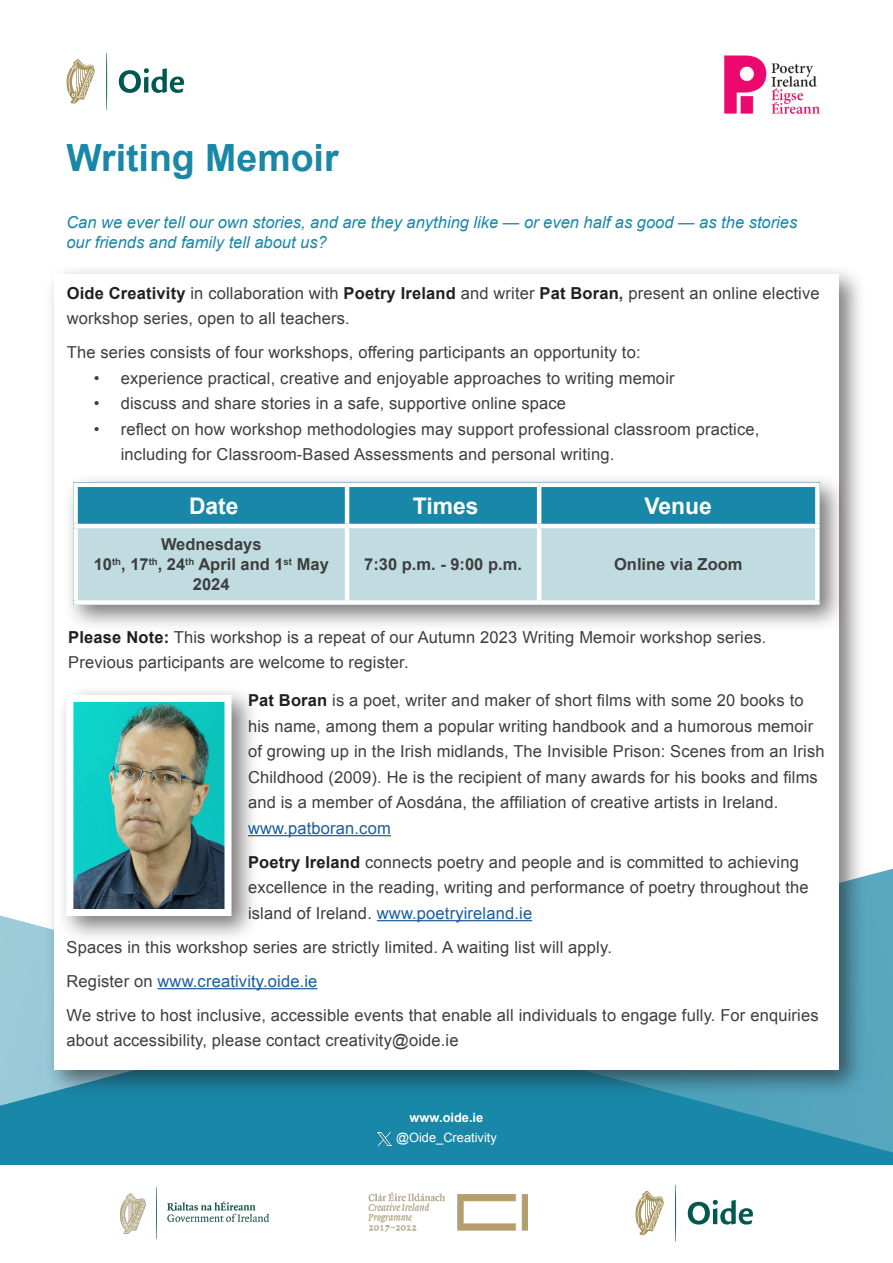
<style>
.page{position:relative;width:893px;height:1263px;background:#fff}
.page>*{position:absolute;margin:0;border:0;box-sizing:border-box;transform-origin:0 0}
.t1{font:700 37.5px "Arial";color:#1987a8}
.t2{font:700 22.8px "Arial";color:#fff}
.Paragraph_Style_1{font:16.5px/25.5px "Arial";letter-spacing:.01em;color:#3e3e3f}
.t3{font:italic 16.5px/19.8px "Arial";color:#1987a8}
.Blue_Box_text{font:700 16.5px/19.8px "Arial";color:#3e3e3f;text-align:center}
.Paragraph_Style_1-2{font:16.5px "Arial";letter-spacing:.01em;color:#175d9e}
.t4{font:12.9px "Arial";color:#fff}
.t5{font:700 12.9px "Arial";color:#fff}
.s1{font-weight:700;color:#231f20}
.s2{font-weight:700}
.s3{color:#175d9e}
.s4{color:#3e3e3f}
</style>
<div class="page">
<svg style="left:0;top:869px;width:893px;height:142px"></svg>
<svg style="left:0;top:1011px;width:893px;height:154px;background:#288ead"></svg>
<img style="left:369px;top:1192px;width:159px;height:39px">
<img style="left:87px;top:1155px;width:219px;height:85px">
<div style="left:44px;top:264px;width:823px;height:833px;background:#231f20;opacity:.6"></div>
<div style="left:54px;top:274px;width:785px;height:795px;background:#fff"></div>
<hr style="left:248px;top:835px;width:143px;height:1px;background:#175d9e">
<hr style="left:377px;top:920px;width:155px;height:1px;background:#175d9e">
<hr style="left:158px;top:988px;width:159px;height:1px;background:#175d9e">
<div style="left:57px;top:685px;width:202px;height:259px;background:#231f20;opacity:.6"></div>
<img style="left:74px;top:703px;width:150px;height:205px">
<div style="left:66px;top:695px;width:166px;height:221px;border:7px solid #fff"></div>
<svg style="left:378px;top:1133px;width:13px;height:12px"></svg>
<svg style="left:106px;top:53px;width:1px;height:57px"></svg>
<svg style="left:67px;top:59px;width:28px;height:45px"></svg>
<svg style="left:119px;top:68px;width:65px;height:25px"></svg>
<svg style="left:675px;top:1185px;width:1px;height:56px"></svg>
<svg style="left:635px;top:1191px;width:29px;height:44px"></svg>
<svg style="left:688px;top:1200px;width:65px;height:24px"></svg>
<div style="left:63px;top:472px;width:784px;height:161px;background:#231f20;opacity:.6"></div>
<div style="left:78px;top:487px;width:737px;height:37px;background:#1987a8"></div>
<div style="left:78px;top:528px;width:737px;height:72px;background:#c1dce0"></div>
<div style="left:73px;top:482px;width:274px;height:5px;background:#fff"></div>
<div style="left:73px;top:487px;width:5px;height:37px;background:#fff"></div>
<div style="left:347px;top:482px;width:192px;height:5px;background:#fff"></div>
<hr style="left:345px;top:487px;width:4px;height:37px;background:#fff">
<div style="left:539px;top:482px;width:281px;height:5px;background:#fff"></div>
<hr style="left:537px;top:487px;width:4px;height:37px;background:#fff">
<div style="left:815px;top:487px;width:5px;height:37px;background:#fff"></div>
<hr style="left:73px;top:524px;width:274px;height:4px;background:#fff">
<div style="left:73px;top:528px;width:5px;height:72px;background:#fff"></div>
<hr style="left:347px;top:524px;width:192px;height:4px;background:#fff">
<hr style="left:345px;top:528px;width:4px;height:72px;background:#fff">
<hr style="left:539px;top:524px;width:281px;height:4px;background:#fff">
<hr style="left:537px;top:528px;width:4px;height:72px;background:#fff">
<div style="left:815px;top:528px;width:5px;height:72px;background:#fff"></div>
<div style="left:73px;top:600px;width:274px;height:5px;background:#fff"></div>
<div style="left:347px;top:600px;width:192px;height:5px;background:#fff"></div>
<div style="left:539px;top:600px;width:281px;height:5px;background:#fff"></div>
<img style="left:724px;top:55px;width:96px;height:59px">
<p class="t1" style="left:66px;top:134px;width:274px">Writing Memoir</p>
<p class="t3" style="left:66px;top:213px;width:732px">Can we ever tell our own stories, and are they anything like — or even half as good — as the stories our friends and family tell about us?</p>
<p class="Paragraph_Style_1" style="left:67px;top:280px;width:754px"><span class="s1">Oide Creativity</span> in collaboration with <span class="s1">Poetry Ireland</span> and writer <span class="s1">Pat Boran</span><span class="s2">,</span> present an online elective workshop series, open to all teachers.</p>
<p class="Paragraph_Style_1" style="left:67px;top:340px;width:575px">The series consists of four workshops, offering participants an opportunity to:</p>
<p class="Paragraph_Style_1" style="left:94px;top:365px;width:582px">• experience practical, creative and enjoyable approaches to writing memoir</p>
<p class="Paragraph_Style_1" style="left:94px;top:391px;width:474px">• discuss and share stories in a safe, supportive online space</p>
<p class="Paragraph_Style_1" style="left:121px;top:416px;width:640px;text-indent:-27px">• reflect on how workshop methodologies may support professional classroom practice, including for Classroom-Based Assessments and personal writing.</p>
<p class="t2" style="left:189px;top:491px;width:51px">Date</p>
<p class="t2" style="left:413px;top:491px;width:67px">Times</p>
<p class="t2" style="left:645px;top:491px;width:69px">Venue</p>
<p class="Blue_Box_text" style="left:161px;top:535px;width:102px">Wednesdays</p>
<p class="Blue_Box_text" style="left:94px;top:555px;width:237px">10<sup>th</sup>, 17<sup>th</sup>, 24<sup>th</sup> April and 1<sup>st</sup> May<br>2024</p>
<p class="Blue_Box_text" style="left:364px;top:555px;width:159px">7:30 p.m. - 9:00 p.m.</p>
<p class="Blue_Box_text" style="left:614px;top:555px;width:130px">Online via Zoom</p>
<p class="Paragraph_Style_1" style="left:68px;top:624px;width:699px"><span class="s1">Please Note:</span> This workshop is a repeat of our Autumn 2023 Writing Memoir workshop series.<br>Previous participants are welcome to register.</p>
<p class="Paragraph_Style_1" style="left:248px;top:688px;width:578px"><span class="s1">Pat Boran</span> is a poet, writer and maker of short films with some 20 books to his name, among them a popular writing handbook and a humorous memoir of growing up in the Irish midlands, The Invisible Prison: Scenes from an Irish Childhood (2009). He is the recipient of many awards for his books and films and is a member of Aosdána, the affiliation of creative artists in Ireland.</p>
<p class="Paragraph_Style_1-2" style="left:248px;top:817px;width:144px">www.patboran.com</p>
<p class="Paragraph_Style_1" style="left:248px;top:849px;width:562px"><span class="s1">Poetry Ireland</span> connects poetry and people and is committed to achieving excellence in the reading, writing and performance of poetry throughout the island of Ireland. <span class="s3">www.poetryireland.ie</span></p>
<p class="Paragraph_Style_1" style="left:67px;top:934px;width:547px">Spaces in this workshop series are strictly limited. A waiting list will apply.</p>
<p class="Paragraph_Style_1-2" style="left:67px;top:970px;width:252px"><span class="s4">Register on</span> www.creativity.oide.ie</p>
<p class="Paragraph_Style_1" style="left:67px;top:1002px;width:754px">We strive to host inclusive, accessible events that enable all individuals to engage fully. For enquiries about accessibility, please contact creativity@oide.ie</p>
<p class="t5" style="left:410px;top:1109px;width:75px">www.oide.ie</p>
<p class="t4" style="left:396px;top:1129px;width:102px">@Oide_Creativity</p>
</div>
